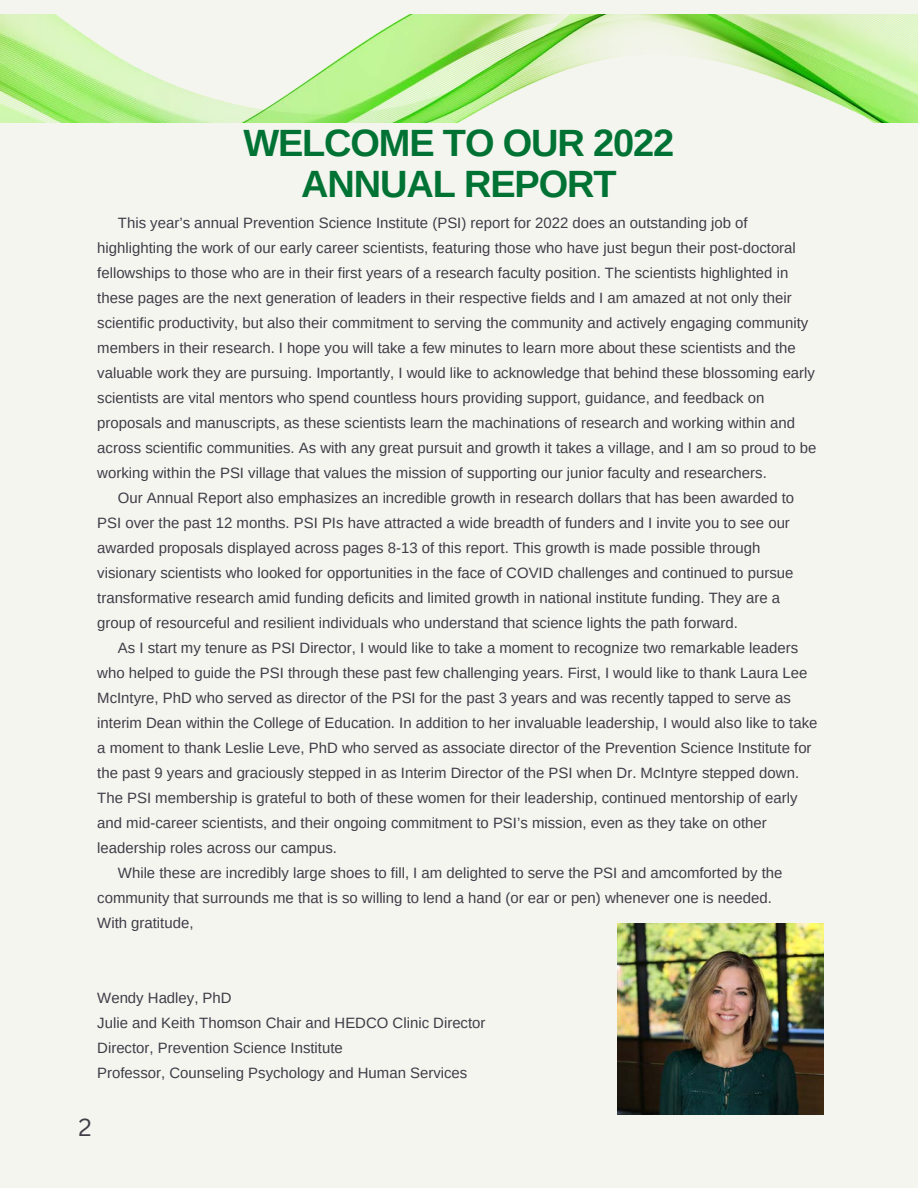
<style>
.page{position:relative;width:918px;height:1188px;background:#f5f5ef}
.page>*{position:absolute;margin:0;border:0;box-sizing:border-box;transform-origin:0 0}
.t1{font:700 37.95px/40.7px "Arimo";letter-spacing:-.03em;color:#007334;text-align:center}
.t2{font:24.15px "Canva Sans";color:#403d48}
.t3{font:15px/25px "Arimo";color:#403d48}
</style>
<div class="page">
<img style="left:618px;top:923px;width:206px;height:191px">
<img style="left:0;top:14px;width:918px;height:108px">
<h1 class="t1" style="left:243px;top:123px;width:432px">WELCOME TO OUR 2022<br>ANNUAL REPORT</h1>
<p class="t3" style="left:97px;top:210px;width:721px;text-indent:21px">This year’s annual Prevention Science Institute (PSI) report for 2022 does an outstanding job of highlighting the work of our early career scientists, featuring those who have just begun their post-doctoral fellowships to those who are in their first years of a research faculty position. The scientists highlighted in these pages are the next generation of leaders in their respective fields and I am amazed at not only their scientific productivity, but also their commitment to serving the community and actively engaging community members in their research. I hope you will take a few minutes to learn more about these scientists and the valuable work they are pursuing. Importantly, I would like to acknowledge that behind these blossoming early scientists are vital mentors who spend countless hours providing support, guidance, and feedback on proposals and manuscripts, as these scientists learn the machinations of research and working within and across scientific communities. As with any great pursuit and growth it takes a village, and I am so proud to be working within the PSI village that values the mission of supporting our junior faculty and researchers.</p>
<p class="t3" style="left:97px;top:485px;width:698px;text-indent:21px">Our Annual Report also emphasizes an incredible growth in research dollars that has been awarded to PSI over the past 12 months. PSI PIs have attracted a wide breadth of funders and I invite you to see our awarded proposals displayed across pages 8-13 of this report. This growth is made possible through visionary scientists who looked for opportunities in the face of COVID challenges and continued to pursue transformative research amid funding deficits and limited growth in national institute funding. They are a group of resourceful and resilient individuals who understand that science lights the path forward.</p>
<p class="t3" style="left:118px;top:635px;width:682px">As I start my tenure as PSI Director, I would like to take a moment to recognize two remarkable leaders</p>
<p class="t3" style="left:97px;top:660px;width:712px">who helped to guide the PSI through these past few challenging years. First, I would like to thank Laura Lee</p>
<p class="t3" style="left:97px;top:685px;width:695px">McIntyre, PhD who served as director of the PSI for the past 3 years and was recently tapped to serve as</p>
<p class="t3" style="left:97px;top:710px;width:722px">interim Dean within the College of Education. In addition to her invaluable leadership, I would also like to take</p>
<p class="t3" style="left:97px;top:735px;width:716px">a moment to thank Leslie Leve, PhD who served as associate director of the Prevention Science Institute for</p>
<p class="t3" style="left:97px;top:760px;width:703px">the past 9 years and graciously stepped in as Interim Director of the PSI when Dr. McIntyre stepped down.</p>
<p class="t3" style="left:97px;top:785px;width:702px">The PSI membership is grateful to both of these women for their leadership, continued mentorship of early</p>
<p class="t3" style="left:97px;top:810px;width:671px">and mid-career scientists, and their ongoing commitment to PSI’s mission, even as they take on other</p>
<p class="t3" style="left:97px;top:835px;width:241px">leadership roles across our campus.</p>
<p class="t3" style="left:118px;top:860px;width:666px">While these are incredibly large shoes to fill, I am delighted to serve the PSI and amcomforted by the</p>
<p class="t3" style="left:97px;top:885px;width:676px">community that surrounds me that is so willing to lend a hand (or ear or pen) whenever one is needed.</p>
<p class="t3" style="left:97px;top:910px;width:98px">With gratitude,</p>
<p class="t3" style="left:97px;top:985px;width:390px">Wendy Hadley, PhD<br>Julie and Keith Thomson Chair and HEDCO Clinic Director Director, Prevention Science Institute<br>Professor, Counseling Psychology and Human Services</p>
<h2 class="t2" style="left:79px;top:1111px;width:15px">2</h2>
</div>
